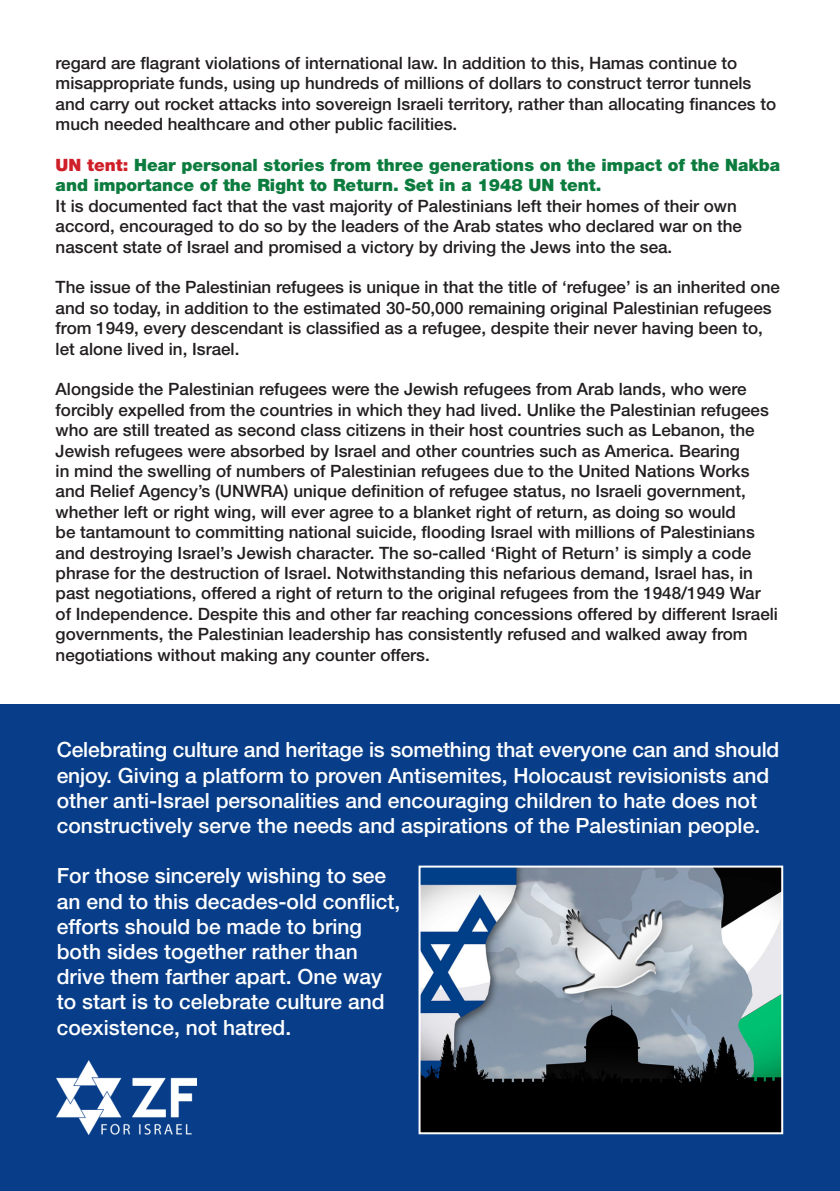
<style>
.page{position:relative;width:840px;height:1191px;background:#fff}
.page>*{position:absolute;margin:0;border:0;box-sizing:border-box;transform-origin:0 0}
.t1{font:500 21px/25.2px "Helvetica Neue LT Std";color:#fff}
.t2{font:500 17px/20.4px "Helvetica Neue LT Std";color:#231f20}
.t3{font:900 17px/20.4px "Helvetica Neue LT Std";color:#0c7b3e}
.s1{color:#cf2029}
</style>
<div class="page">
<div style="left:0;top:704px;width:839px;height:487px;background:#083e89"></div>
<img style="left:57px;top:1060px;width:139px;height:74px">
<img style="left:421px;top:868px;width:358px;height:263px">
<div style="left:418px;top:865px;width:364px;height:269px;border:2px solid #fff"></div>
<p class="t2" style="left:56px;top:52px;width:721px">regard are flagrant violations of international law. In addition to this, Hamas continue to misappropriate funds, using up hundreds of millions of dollars to construct terror tunnels and carry out rocket attacks into sovereign Israeli territory, rather than allocating finances to much needed healthcare and other public facilities.</p>
<p class="t3" style="left:56px;top:155px;width:725px"><span class="s1">UN tent:</span> Hear personal stories from three generations on the impact of the Nakba and importance of the Right to Return. Set in a 1948 UN tent.</p>
<p class="t2" style="left:56px;top:195px;width:687px">It is documented fact that the vast majority of Palestinians left their homes of their own accord, encouraged to do so by the leaders of the Arab states who declared war on the nascent state of Israel and promised a victory by driving the Jews into the sea.</p>
<p class="t2" style="left:56px;top:277px;width:725px">The issue of the Palestinian refugees is unique in that the title of ‘refugee’ is an inherited one and so today, in addition to the estimated 30-50,000 remaining original Palestinian refugees from 1949, every descendant is classified as a refugee, despite their never having been to, let alone lived in, Israel.</p>
<p class="t2" style="left:56px;top:379px;width:723px">Alongside the Palestinian refugees were the Jewish refugees from Arab lands, who were forcibly expelled from the countries in which they had lived. Unlike the Palestinian refugees who are still treated as second class citizens in their host countries such as Lebanon, the Jewish refugees were absorbed by Israel and other countries such as America. Bearing<br>in mind the swelling of numbers of Palestinian refugees due to the United Nations Works and Relief Agency’s (UNWRA) unique definition of refugee status, no Israeli government, whether left or right wing, will ever agree to a blanket right of return, as doing so would<br>be tantamount to committing national suicide, flooding Israel with millions of Palestinians and destroying Israel’s Jewish character. The so-called ‘Right of Return’ is simply a code phrase for the destruction of Israel. Notwithstanding this nefarious demand, Israel has, in past negotiations, offered a right of return to the original refugees from the 1948/1949 War of Independence. Despite this and other far reaching concessions offered by different Israeli governments, the Palestinian leadership has consistently refused and walked away from negotiations without making any counter offers.</p>
<p class="t1" style="left:57px;top:737px;width:723px">Celebrating culture and heritage is something that everyone can and should enjoy. Giving a platform to proven Antisemites, Holocaust revisionists and other anti-Israel personalities and encouraging children to hate does not constructively serve the needs and aspirations of the Palestinian people.</p>
<p class="t1" style="left:57px;top:863px;width:331px">For those sincerely wishing to see</p>
<p class="t1" style="left:57px;top:888px;width:345px">an end to this decades-old conflict,</p>
<p class="t1" style="left:57px;top:913px;width:307px">efforts should be made to bring</p>
<p class="t1" style="left:57px;top:938px;width:302px">both sides together rather than</p>
<p class="t1" style="left:57px;top:964px;width:326px">drive them farther apart. One way</p>
<p class="t1" style="left:57px;top:989px;width:329px">to start is to celebrate culture and</p>
<p class="t1" style="left:57px;top:1014px;width:236px">coexistence, not hatred.</p>
</div>
